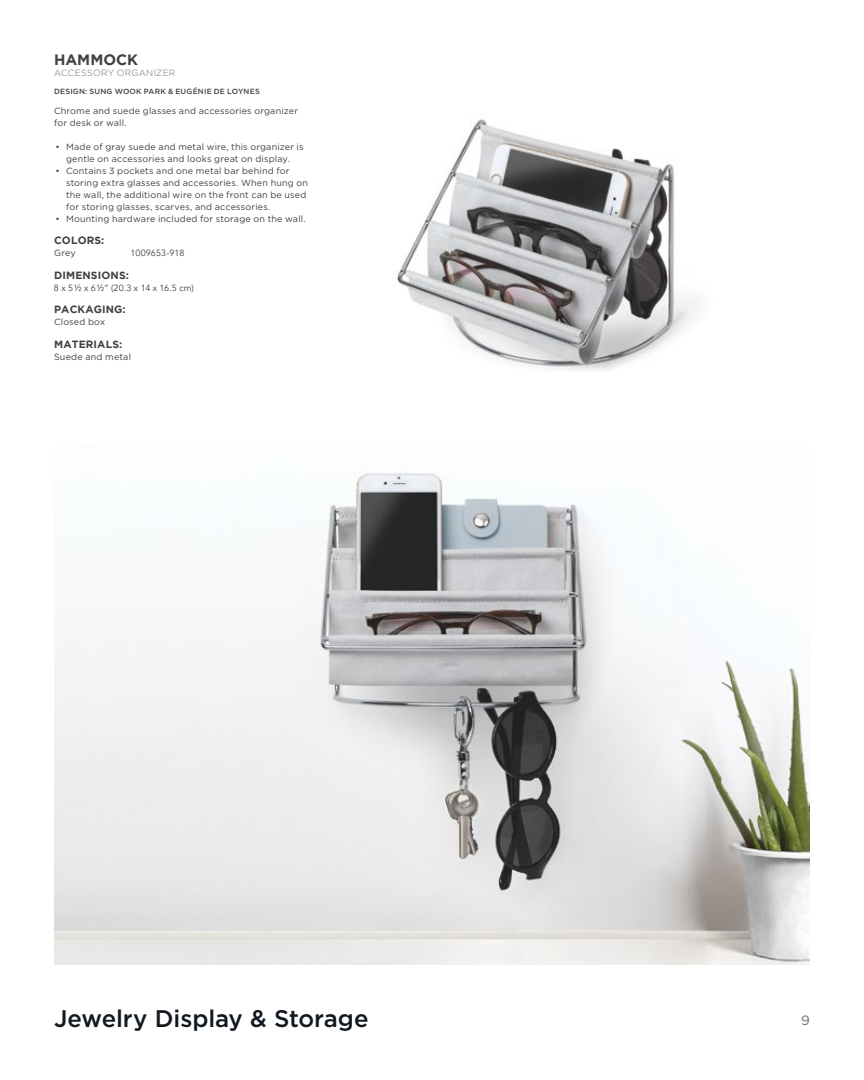
<style>
.page{position:relative;width:864px;height:1080px;background:#fff}
.page>*{position:absolute;margin:0;border:0;box-sizing:border-box;transform-origin:0 0}
.t1{font:500 24px "Gotham";color:#111820}
.t2{font:700 15px "Gotham";color:#414042}
.t3{font:13.5px "Gotham";color:#6d6e71}
.t4{font:700 10.5px "Gotham";letter-spacing:.015em;color:#414042}
.t5{font:9px/12px "Gotham";letter-spacing:.02em;color:#414042}
.t6{font:9px "Avenir";letter-spacing:.015em;color:#414042}
.t7{font:300 9px "Gotham";letter-spacing:.025em;color:#6d6e71}
.t8{font:500 7.5px "Gotham";letter-spacing:.03em;color:#414042}
</style>
<div class="page">
<img style="left:54px;top:472px;width:756px;height:493px">
<img style="left:397px;top:119px;width:301px;height:252px">
<h2 class="t2" style="left:54px;top:51px;width:86px">HAMMOCK</h2>
<p class="t7" style="left:54px;top:68px;width:123px">ACCESSORY ORGANIZER</p>
<p class="t8" style="left:54px;top:87px;width:207px">DESIGN: SUNG WOOK PARK &amp; EUGÉNIE DE LOYNES</p>
<p class="t5" style="left:54px;top:104px;width:246px">Chrome and suede glasses and accessories organizer for desk or wall.</p>
<p class="t5" style="left:56px;top:140px;width:250px;text-align:center">• Made of gray suede and metal wire, this organizer is gentle on accessories and looks great on display.</p>
<p class="t5" style="left:66px;top:164px;width:244px;text-indent:-11px">• Contains 3 pockets and one metal bar behind for storing extra glasses and accessories. When hung on the wall, the additional wire on the front can be used for storing glasses, scarves, and accessories.</p>
<p class="t5" style="left:56px;top:212px;width:252px">• Mounting hardware included for storage on the wall.</p>
<p class="t4" style="left:54px;top:234px;width:52px">COLORS:</p>
<p class="t5" style="left:54px;top:247px;width:23px">Grey</p>
<p class="t6" style="left:130px;top:248px;width:55px">1009653-918</p>
<p class="t4" style="left:54px;top:269px;width:76px">DIMENSIONS:</p>
<p class="t6" style="left:54px;top:282px;width:141px">8 x 5½ x 6½” (20.3 x 14 x 16.5 cm)</p>
<p class="t4" style="left:54px;top:303px;width:73px">PACKAGING:</p>
<p class="t5" style="left:54px;top:316px;width:53px">Closed box</p>
<p class="t4" style="left:54px;top:338px;width:70px">MATERIALS:</p>
<p class="t5" style="left:54px;top:350px;width:79px">Suede and metal</p>
<h1 class="t1" style="left:54px;top:1004px;width:316px">Jewelry Display &amp; Storage</h1>
<h3 class="t3" style="left:801px;top:1013px;width:10px">9</h3>
</div>
